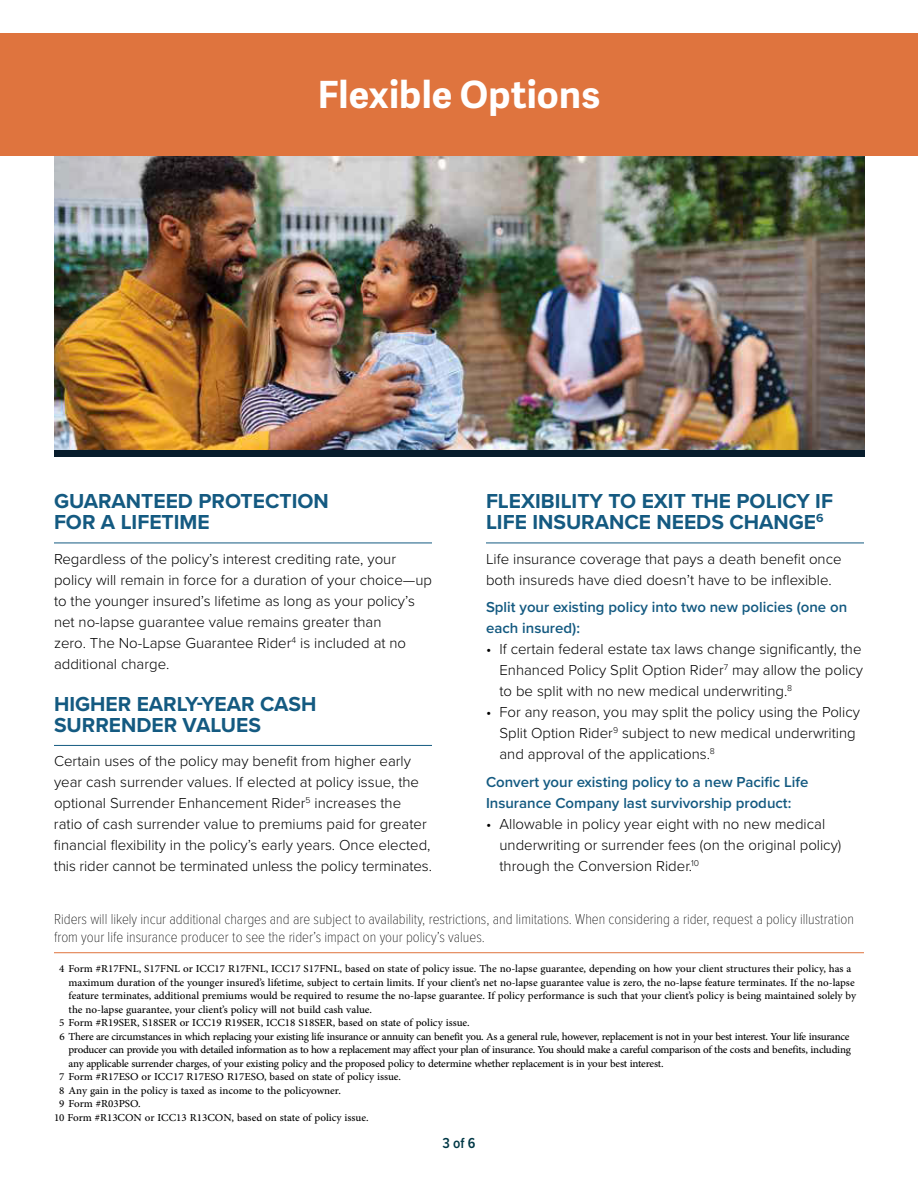
<style>
.page{position:relative;width:918px;height:1188px;background:#fff}
.page>*{position:absolute;margin:0;border:0;box-sizing:border-box;transform-origin:0 0}
.t1{font:700 37.5px "Adelle Sans";letter-spacing:.005em;color:#fff}
.t2{font:700 21px/21px "Proxima Nova";color:#145a81}
.t3{font:15px "Adobe Arabic";letter-spacing:-.005em;color:#000}
.t4{font:300 15px/21px "Proxima Nova";color:#000}
.t5{font:100 15px/18px "Proxima Nova Cond";color:#000}
.t6{font:600 15px/21px "Proxima Nova";color:#145a81}
.t7{font:600 15px "Proxima Nova Cond";color:#013846}
</style>
<div class="page">
<img style="left:54px;top:156px;width:810px;height:294px">
<hr style="left:54px;top:952px;width:810px;height:1px;background:#df743e">
<hr style="left:54px;top:543px;width:378px;height:1px;background:#145a81">
<hr style="left:486px;top:543px;width:378px;height:1px;background:#145a81">
<hr style="left:54px;top:745px;width:378px;height:1px;background:#145a81">
<div style="left:0;top:33px;width:918px;height:123px;background:#df743e"></div>
<div style="left:54px;top:450px;width:810px;height:7px;background:#071c2c"></div>
<h1 class="t1" style="left:318px;top:67px;width:284px">Flexible Options</h1>
<h2 class="t2" style="left:54px;top:490px;width:276px">GUARANTEED PROTECTION<br>FOR A LIFETIME</h2>
<p class="t4" style="left:54px;top:547px;width:380px">Regardless of the policy’s interest crediting rate, your policy will remain in force for a duration of your choice—up to the younger insured’s lifetime as long as your policy’s net no-lapse guarantee value remains greater than<br>zero. The No-Lapse Guarantee Rider<sup>4</sup> is included at no additional charge.</p>
<h2 class="t2" style="left:54px;top:693px;width:264px">HIGHER EARLY-YEAR CASH<br>SURRENDER VALUES</h2>
<p class="t4" style="left:54px;top:750px;width:379px">Certain uses of the policy may benefit from higher early year cash surrender values. If elected at policy issue, the optional Surrender Enhancement Rider<sup>5</sup> increases the ratio of cash surrender value to premiums paid for greater financial flexibility in the policy’s early years. Once elected, this rider cannot be terminated unless the policy terminates.</p>
<h2 class="t2" style="left:486px;top:490px;width:349px">FLEXIBILITY TO EXIT THE POLICY IF<br>LIFE INSURANCE NEEDS CHANGE<sup>6</sup></h2>
<p class="t4" style="left:486px;top:547px;width:357px">Life insurance coverage that pays a death benefit once both insureds have died doesn’t have to be inflexible.</p>
<p class="t6" style="left:486px;top:596px;width:363px">Split your existing policy into two new policies (one on each insured):</p>
<p class="t4" style="left:500px;top:638px;width:365px;text-align:justify;text-indent:-14px">• If certain federal estate tax laws change significantly, the Enhanced Policy Split Option Rider<sup>7</sup> may allow the policy to be split with no new medical underwriting.<sup>8</sup></p>
<p class="t4" style="left:500px;top:701px;width:362px;text-indent:-14px">• For any reason, you may split the policy using the Policy<br>Split Option Rider<sup>9</sup> subject to new medical underwriting and approval of the applications.<sup>8</sup></p>
<p class="t6" style="left:486px;top:771px;width:324px">Convert your existing policy to a new Pacific Life<br>Insurance Company last survivorship product:</p>
<p class="t4" style="left:500px;top:813px;width:343px;text-indent:-14px">• Allowable in policy year eight with no new medical underwriting or surrender fees (on the original policy) through the Conversion Rider.<sup>10</sup></p>
<p class="t5" style="left:54px;top:909px;width:801px">Riders will likely incur additional charges and are subject to availability, restrictions, and limitations. When considering a rider, request a policy illustration from your life insurance producer to see the rider’s impact on your policy’s values.</p>
<p class="t3" style="left:59px;top:958px;width:794px">4 Form #R17FNL, S17FNL or ICC17 R17FNL, ICC17 S17FNL, based on state of policy issue. The no-lapse guarantee, depending on how your client structures their policy, has a</p>
<p class="t3" style="left:69px;top:972px;width:788px">maximum duration of the younger insured’s lifetime, subject to certain limits. If your client’s net no-lapse guarantee value is zero, the no-lapse feature terminates. If the no-lapse</p>
<p class="t3" style="left:69px;top:985px;width:789px">feature terminates, additional premiums would be required to resume the no-lapse guarantee. If policy performance is such that your client’s policy is being maintained solely by</p>
<p class="t3" style="left:69px;top:999px;width:305px">the no-lapse guarantee, your client’s policy will not build cash value.</p>
<p class="t3" style="left:59px;top:1012px;width:412px">5 Form #R19SER, S18SER or ICC19 R19SER, ICC18 S18SER, based on state of policy issue.</p>
<p class="t3" style="left:59px;top:1026px;width:792px">6 There are circumstances in which replacing your existing life insurance or annuity can benefit you. As a general rule, however, replacement is not in your best interest. Your life insurance</p>
<p class="t3" style="left:69px;top:1039px;width:784px">producer can provide you with detailed information as to how a replacement may affect your plan of insurance. You should make a careful comparison of the costs and benefits, including</p>
<p class="t3" style="left:69px;top:1053px;width:596px">any applicable surrender charges, of your existing policy and the proposed policy to determine whether replacement is in your best interest.</p>
<p class="t3" style="left:59px;top:1066px;width:343px">7 Form #R17ESO or ICC17 R17ESO R17ESO, based on state of policy issue.</p>
<p class="t3" style="left:59px;top:1080px;width:283px">8 Any gain in the policy is taxed as income to the policyowner.</p>
<p class="t3" style="left:59px;top:1093px;width:83px">9 Form #R03PSO.</p>
<p class="t3" style="left:54px;top:1107px;width:316px">10 Form #R13CON or ICC13 R13CON, based on state of policy issue.</p>
<p class="t7" style="left:443px;top:1131px;width:34px">3 of 6</p>
</div>
